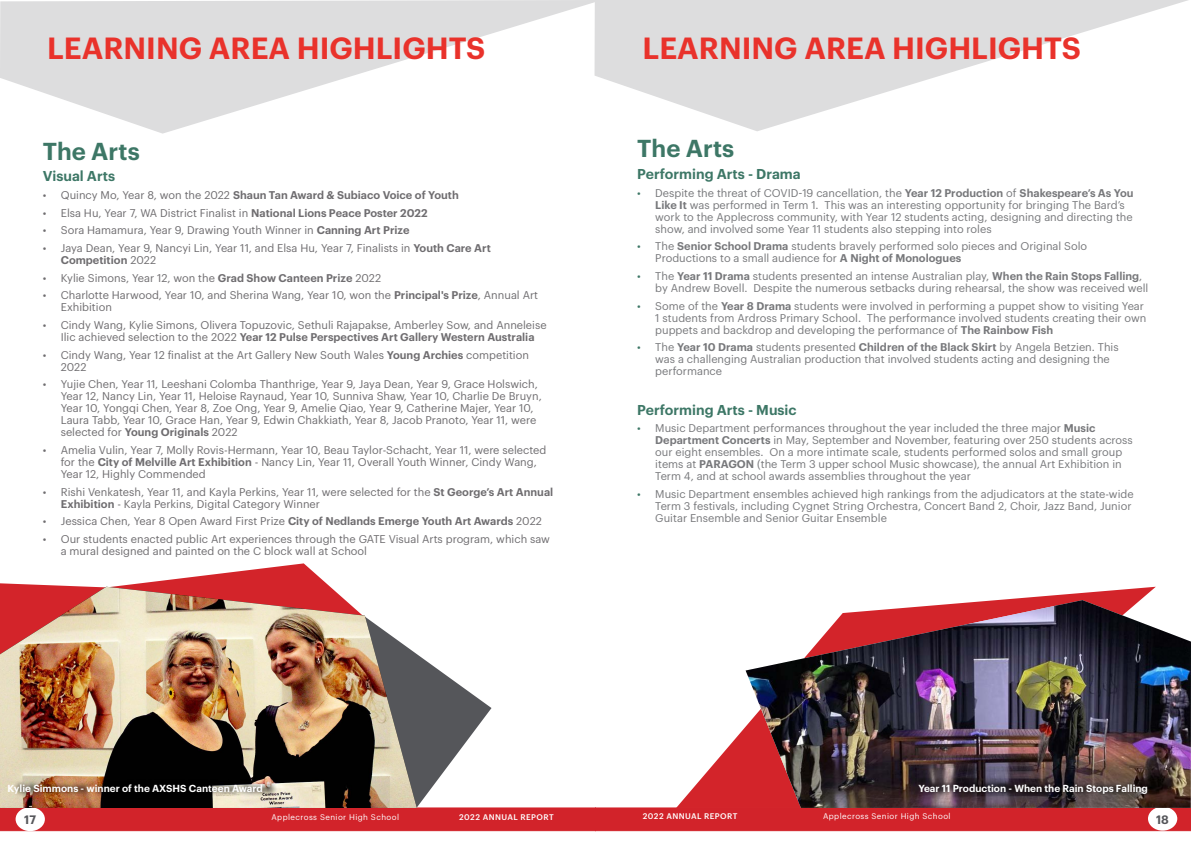
<style>
.page{position:relative;width:1191px;height:842px;background:#fff}
.page>*{position:absolute;margin:0;border:0;box-sizing:border-box;transform-origin:0 0}
.t1{font:600 30px "Graphik";color:#e9322b}
.t2{font:600 24px "Graphik";color:#3d7766}
.t3{font:600 14px "Graphik";color:#3d7766}
.t4{font:600 12px "Graphik";color:#55565a}
.t5{font:11px/12px "Graphik";color:#77787b}
.t6{font:11px/12px "Graphik";color:#6f6d70}
.t7{font:600 11px "Graphik";color:#6f6d70}
.t8{font:600 10px "Graphik";color:#fff}
.t9{font:8px "Graphik";letter-spacing:.05em;color:#fff}
.t10{font:500 8px "Graphik";letter-spacing:.05em;color:#fff}
.s1{font-weight:400}
.s2{font-weight:600}
.s3{color:#3d7766}
</style>
<div class="page">
<svg style="left:602px;top:0;width:586px;height:131px;fill:#ddddde"></svg>
<svg style="left:0;top:0;width:602px;height:134px;fill:#ddddde"></svg>
<svg style="left:143px;top:563px;width:183px;height:20px"></svg>
<img style="left:0;top:583px;width:1191px;height:248px">
<img style="left:0;top:587px;width:417px;height:221px">
<svg style="left:923px;top:779px;width:239px;height:19px"></svg>
<img style="left:13px;top:779px;width:264px;height:19px">
<h1 class="t1" style="left:47px;top:25px;width:440px">LEARNING AREA HIGHLIGHTS</h1>
<h2 class="t2" style="left:43px;top:133px;width:98px">The Arts</h2>
<p class="t3" style="left:43px;top:165px;width:74px">Visual Arts</p>
<p class="t7" style="left:43px;top:187px;width:417px"><span class="s1">• Quincy Mo, Year 8, won the 2022</span> Shaun Tan Award &amp; Subiaco Voice of Youth</p>
<p class="t6" style="left:43px;top:206px;width:386px">• Elsa Hu, Year 7, WA District Finalist in <span class="s2">National Lions Peace Poster 2022</span></p>
<p class="t6" style="left:43px;top:223px;width:368px">• Sora Hamamura, Year 9, Drawing Youth Winner in <span class="s2">Canning Art Prize</span></p>
<p class="t6" style="left:61px;top:241px;width:431px;text-indent:-18px">• Jaya Dean, Year 9, Nancyi Lin, Year 11, and Elsa Hu, Year 7, Finalists in <span class="s2">Youth Care Art<br>Competition</span> 2022</p>
<p class="t6" style="left:43px;top:271px;width:340px">• Kylie Simons, Year 12, won the <span class="s2">Grad Show Canteen Prize</span> 2022</p>
<p class="t6" style="left:61px;top:288px;width:479px;text-indent:-18px">• Charlotte Harwood, Year 10, and Sherina Wang, Year 10, won the <span class="s2">Principal's Prize</span>, Annual Art<br>Exhibition</p>
<p class="t6" style="left:43px;top:318px;width:505px;text-align:center">• Cindy Wang, Kylie Simons, Olivera Topuzovic, Sethuli Rajapakse, Amberley Sow, and Anneleise<br>Ilic achieved selection to the 2022 <span class="s2">Year 12 Pulse Perspectives Art Gallery Western Australia</span></p>
<p class="t6" style="left:61px;top:348px;width:470px;text-indent:-18px">• Cindy Wang, Year 12 finalist at the Art Gallery New South Wales <span class="s2">Young Archies</span> competition<br>2022</p>
<p class="t6" style="left:61px;top:377px;width:482px;text-indent:-18px">• Yujie Chen, Year 11, Leeshani Colomba Thanthrige, Year 9, Jaya Dean, Year 9, Grace Holswich, Year 12, Nancy Lin, Year 11, Heloise Raynaud, Year 10, Sunniva Shaw, Year 10, Charlie De Bruyn, Year 10, Yongqi Chen, Year 8, Zoe Ong, Year 9, Amelie Qiao, Year 9, Catherine Majer, Year 10, Laura Tabb, Year 10, Grace Han, Year 9, Edwin Chakkiath, Year 8, Jacob Pranoto, Year 11, were selected for <span class="s2">Young Originals</span> 2022</p>
<p class="t6" style="left:61px;top:443px;width:487px;text-indent:-18px">• Amelia Vulin, Year 7, Molly Rovis-Hermann, Year 10, Beau Taylor-Schacht, Year 11, were selected for the <span class="s2">City of Melville Art Exhibition</span> - Nancy Lin, Year 11, Overall Youth Winner, Cindy Wang,<br>Year 12, Highly Commended</p>
<p class="t6" style="left:61px;top:485px;width:494px;text-indent:-18px">• Rishi Venkatesh, Year 11, and Kayla Perkins, Year 11, were selected for the <span class="s2">St George’s Art Annual<br>Exhibition</span> - Kayla Perkins, Digital Category Winner</p>
<p class="t6" style="left:43px;top:514px;width:500px">• Jessica Chen, Year 8 Open Award First Prize <span class="s2">City of Nedlands Emerge Youth Art Awards</span> 2022</p>
<p class="t6" style="left:61px;top:532px;width:491px;text-indent:-18px">• Our students enacted public Art experiences through the GATE Visual Arts program, which saw a mural designed and painted on the C block wall at School</p>
<h1 class="t1" style="left:642px;top:25px;width:440px">LEARNING AREA HIGHLIGHTS</h1>
<h2 class="t2" style="left:637px;top:130px;width:98px">The Arts</h2>
<p class="t3" style="left:637px;top:163px;width:165px">Performing Arts - Drama</p>
<p class="t5" style="left:655px;top:186px;width:480px;text-indent:-18px"><span class="s3">•</span> Despite the threat of COVID-19 cancellation, the <span class="s2">Year 12 Production</span> of <span class="s2">Shakespeare’s As You Like It</span> was performed in Term 1. This was an interesting opportunity for bringing The Bard’s work to the Applecross community, with Year 12 students acting, designing and directing the show, and involved some Year 11 students also stepping into roles</p>
<p class="t5" style="left:655px;top:239px;width:433px;text-indent:-18px"><span class="s3">•</span> The <span class="s2">Senior School Drama</span> students bravely performed solo pieces and Original Solo<br>Productions to a small audience for <span class="s2">A Night of Monologues</span></p>
<p class="t5" style="left:655px;top:269px;width:494px;text-indent:-18px"><span class="s3">•</span> The <span class="s2">Year 11 Drama</span> students presented an intense Australian play, <span class="s2">When the Rain Stops Falling</span>, by Andrew Bovell. Despite the numerous setbacks during rehearsal, the show was received well</p>
<p class="t5" style="left:655px;top:299px;width:492px;text-indent:-18px"><span class="s3">•</span> Some of the <span class="s2">Year 8 Drama</span> students were involved in performing a puppet show to visiting Year<br>1 students from Ardross Primary School. The performance involved students creating their own puppets and backdrop and developing the performance of <span class="s2">The Rainbow Fish</span></p>
<p class="t5" style="left:655px;top:340px;width:465px;text-indent:-18px"><span class="s3">•</span> The <span class="s2">Year 10 Drama</span> students presented <span class="s2">Children of the Black Skirt</span> by Angela Betzien. This was a challenging Australian production that involved students acting and designing the performance</p>
<p class="t3" style="left:637px;top:399px;width:161px">Performing Arts - Music</p>
<p class="t5" style="left:655px;top:421px;width:479px;text-indent:-18px"><span class="s3">•</span> Music Department performances throughout the year included the three major <span class="s2">Music Department Concerts</span> in May, September and November, featuring over 250 students across our eight ensembles. On a more intimate scale, students performed solos and small group items at <span class="s2">PARAGON</span> (the Term 3 upper school Music showcase), the annual Art Exhibition in Term 4, and at school awards assemblies throughout the year</p>
<p class="t5" style="left:655px;top:487px;width:480px;text-indent:-18px"><span class="s3">•</span> Music Department ensembles achieved high rankings from the adjudicators at the state-wide<br>Term 3 festivals, including Cygnet String Orchestra, Concert Band 2, Choir, Jazz Band, Junior<br>Guitar Ensemble and Senior Guitar Ensemble</p>
<p class="t8" style="left:8px;top:780px;width:257px">Kylie Simmons - winner of the AXSHS Canteen Award</p>
<p class="t8" style="left:918px;top:780px;width:231px">Year 11 Production - When the Rain Stops Falling</p>
<p class="t9" style="left:271px;top:811px;width:129px">Applecross Senior High School</p>
<p class="t10" style="left:459px;top:811px;width:96px">2022 ANNUAL REPORT</p>
<p class="t10" style="left:643px;top:810px;width:96px">2022 ANNUAL REPORT</p>
<p class="t9" style="left:823px;top:810px;width:129px">Applecross Senior High School</p>
<p class="t4" style="left:24px;top:810px;width:13px">17</p>
<p class="t4" style="left:1156px;top:810px;width:14px">18</p>
</div>
